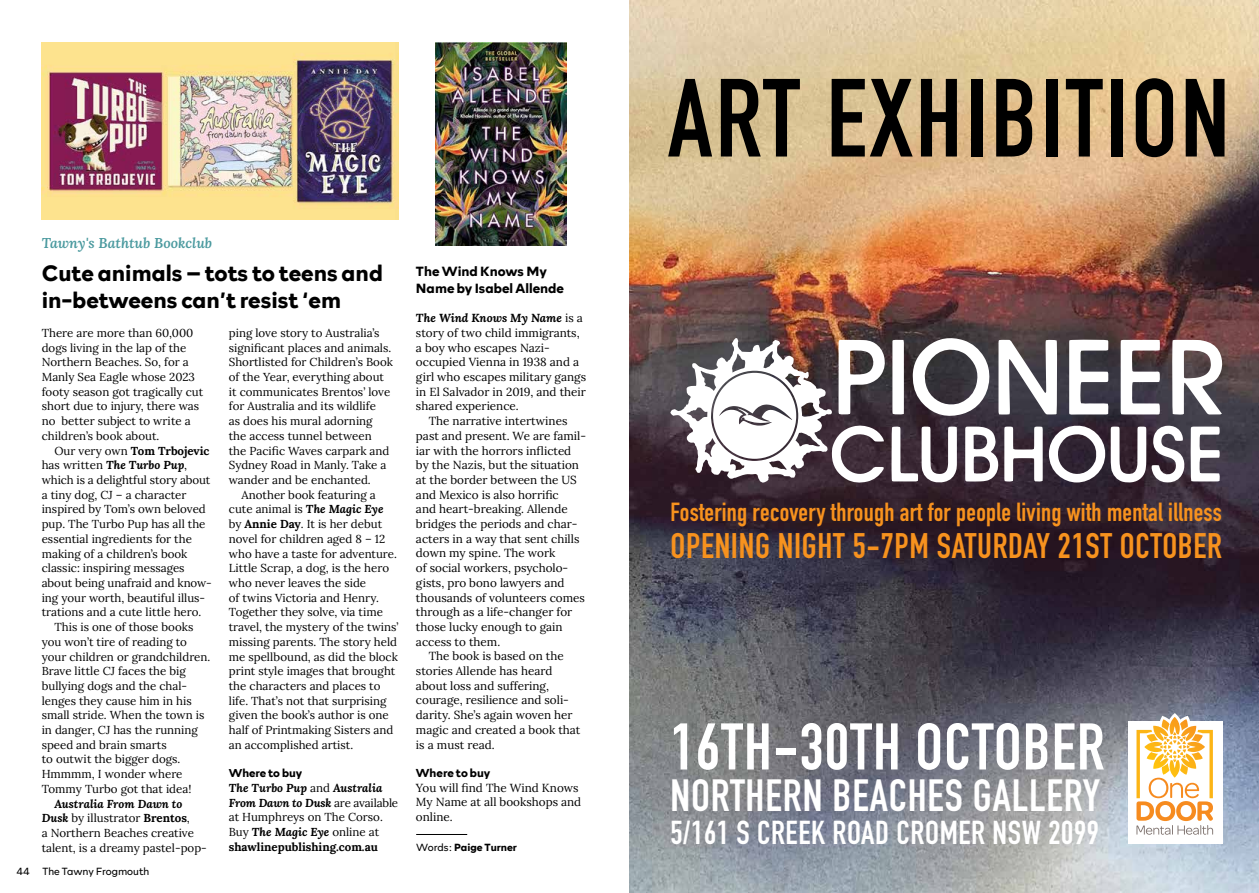
<style>
.page{position:relative;width:1259px;height:893px;background:#fff}
.page>*{position:absolute;margin:0;border:0;box-sizing:border-box;transform-origin:0 0}
.t1{font:700 109.05px "DIN Condensed";letter-spacing:.03em;color:#000}
.t2{font:700 64.8px "DIN Condensed";letter-spacing:.02em;color:#fff}
.t3{font:700 44.4px "DIN Condensed";letter-spacing:.02em;color:#fff}
.t4{font:700 34.95px "DIN Condensed";letter-spacing:.02em;color:#f7921e}
.t5{font:700 32.7px "DIN Condensed";letter-spacing:.02em;color:#fff}
.t6{font:700 25.8px "DIN Condensed";letter-spacing:.01em;color:#f7921e}
.t7{font:700 22.5px/27px "Rockford Sans";color:#000}
.t8{font:italic 600 14.25px "Lora";color:#4b9a9f}
.t9{font:700 13.5px/16.5px "Rockford Sans";color:#000}
.t10{font:11.7px/14.7px "Lora";color:#000}
.t11{font:italic 700 11.7px "Lora";color:#000}
.t12{font:700 11.7px "Rockford Sans";color:#000}
.t13{font:11.55px/14.7px "Lora";color:#000}
.t14{font:700 11.55px "Lora";color:#000}
.t15{font:700 11.55px "Rockford Sans";color:#000}
.t16{font:300 10.5px "Rockford Sans";color:#000}
.t17{font:700 10.5px "Rockford Sans";color:#000}
.s1{font-weight:400}
.s2{font-weight:700;font-style:italic}
.s3{font-weight:700}
.s4{font-weight:400;font-style:normal}
.s5{font-weight:300}
</style>
<div class="page">
<img style="left:629px;top:0;width:630px;height:893px">
<div style="left:1128px;top:721px;width:94px;height:123px;background:#fff"></div>
<svg style="left:1136px;top:713px;width:77px;height:122px"></svg>
<svg style="left:1004px;top:426px;width:38px;height:56px"></svg>
<svg style="left:912px;top:336px;width:77px;height:82px"></svg>
<svg style="left:965px;top:426px;width:33px;height:55px"></svg>
<svg style="left:891px;top:426px;width:66px;height:57px"></svg>
<svg style="left:1120px;top:340px;width:40px;height:75px"></svg>
<svg style="left:892px;top:340px;width:12px;height:75px"></svg>
<svg style="left:1069px;top:339px;width:39px;height:76px"></svg>
<svg style="left:1172px;top:340px;width:50px;height:75px"></svg>
<svg style="left:998px;top:339px;width:59px;height:76px"></svg>
<svg style="left:1190px;top:427px;width:30px;height:54px"></svg>
<svg style="left:1049px;top:425px;width:135px;height:58px"></svg>
<svg style="left:670px;top:338px;width:215px;height:145px"></svg>
<hr style="left:416px;top:834px;width:51px;height:1px;background:#000">
<img style="left:42px;top:43px;width:357px;height:176px">
<img style="left:435px;top:43px;width:132px;height:202px">
<p class="t8" style="left:42px;top:233px;width:172px">Tawny's Bathtub Bookclub</p>
<h3 class="t7" style="left:42px;top:258px;width:343px">Cute animals – tots to teens and in-betweens can’t resist ‘em</h3>
<p class="t9" style="left:416px;top:263px;width:150px">The Wind Knows My<br>Name by Isabel Allende</p>
<p class="t13" style="left:42px;top:325px;width:163px">There are more than 60,000 dogs living in the lap of the<br>Northern Beaches. So, for a<br>Manly Sea Eagle whose 2023 footy season got tragically cut short due to injury, there was no better subject to write a children’s book about.</p>
<p class="t14" style="left:54px;top:442px;width:157px"><span class="s1">Our very own</span> Tom Trbojevic</p>
<p class="t13" style="left:42px;top:457px;width:147px">has written <span class="s2">The Turbo Pup</span>,</p>
<p class="t13" style="left:42px;top:472px;width:170px">which is a delightful story about</p>
<p class="t13" style="left:42px;top:486px;width:146px">a tiny dog, CJ – a character</p>
<p class="t13" style="left:42px;top:501px;width:166px">inspired by Tom’s own beloved</p>
<p class="t13" style="left:42px;top:516px;width:165px">pup. The Turbo Pup has all the</p>
<p class="t13" style="left:42px;top:531px;width:152px">essential ingredients for the</p>
<p class="t13" style="left:42px;top:545px;width:147px">making of a children’s book</p>
<p class="t13" style="left:42px;top:560px;width:144px">classic: inspiring messages</p>
<p class="t13" style="left:42px;top:575px;width:172px">about being unafraid and know-</p>
<p class="t13" style="left:42px;top:589px;width:165px">ing your worth, beautiful illus-</p>
<p class="t13" style="left:42px;top:604px;width:161px">trations and a cute little hero.</p>
<p class="t13" style="left:54px;top:619px;width:140px">This is one of those books</p>
<p class="t13" style="left:42px;top:634px;width:147px">you won’t tire of reading to</p>
<p class="t13" style="left:42px;top:648px;width:170px">your children or grandchildren.</p>
<p class="t13" style="left:42px;top:663px;width:146px">Brave little CJ faces the big</p>
<p class="t13" style="left:42px;top:678px;width:147px">bullying dogs and the chal-</p>
<p class="t13" style="left:42px;top:692px;width:151px">lenges they cause him in his</p>
<p class="t13" style="left:42px;top:707px;width:164px">small stride. When the town is</p>
<p class="t13" style="left:42px;top:722px;width:158px">in danger, CJ has the running</p>
<p class="t13" style="left:42px;top:736px;width:126px">speed and brain smarts</p>
<p class="t13" style="left:42px;top:751px;width:140px">to outwit the bigger dogs.</p>
<p class="t13" style="left:42px;top:766px;width:142px">Hmmmm, I wonder where</p>
<p class="t13" style="left:42px;top:781px;width:151px">Tommy Turbo got that idea!</p>
<p class="t13" style="left:42px;top:795px;width:167px;text-indent:13px"><span class="s2">Australia From Dawn to<br>Dusk</span> by illustrator <span class="s3">Brentos</span>,<br>a Northern Beaches creative talent, is a dreamy pastel-pop-</p>
<p class="t16" style="left:16px;top:864px;width:135px">44 The Tawny Frogmouth</p>
<p class="t13" style="left:229px;top:325px;width:166px">ping love story to Australia’s significant places and animals.<br>Shortlisted for Children’s Book of the Year, everything about it communicates Brentos’ love for Australia and its wildlife<br>as does his mural adorning the access tunnel between<br>the Pacific Waves carpark and<br>Sydney Road in Manly. Take a wander and be enchanted.</p>
<p class="t13" style="left:229px;top:486px;width:171px;text-indent:13px">Another book featuring a cute animal is <span class="s2">The Magic Eye </span>by <span class="s3">Annie Day</span>. It is her debut novel for children aged 8 – 12 who have a taste for adventure.<br>Little Scrap, a dog, is the hero who never leaves the side<br>of twins Victoria and Henry.<br>Together they solve, via time travel, the mystery of the twins’ missing parents. The story held me spellbound, as did the block print style images that brought the characters and places to life. That’s not that surprising given the book’s author is one half of Printmaking Sisters and an accomplished artist.</p>
<p class="t15" style="left:229px;top:765px;width:75px">Where to buy</p>
<p class="t13" style="left:229px;top:780px;width:171px"><span class="s2">The Turbo Pup</span> and <span class="s2">Australia<br>From Dawn to Dusk</span> are available at Humphreys on The Corso.<br>Buy <span class="s2">The Magic Eye</span> online at <span class="s3">shawlinepublishing.com.au</span></p>
<p class="t11" style="left:416px;top:310px;width:168px">The Wind Knows My Name <span class="s4">is a</span></p>
<p class="t10" style="left:416px;top:325px;width:165px">story of two child immigrants,</p>
<p class="t10" style="left:416px;top:339px;width:135px">a boy who escapes Nazi-</p>
<p class="t10" style="left:416px;top:354px;width:165px">occupied Vienna in 1938 and a</p>
<p class="t10" style="left:416px;top:369px;width:172px">girl who escapes military gangs</p>
<p class="t10" style="left:416px;top:383px;width:171px">in El Salvador in 2019, and their</p>
<p class="t10" style="left:416px;top:398px;width:104px">shared experience.</p>
<p class="t10" style="left:429px;top:413px;width:140px">The narrative intertwines</p>
<p class="t10" style="left:416px;top:428px;width:172px">past and present. We are famil-</p>
<p class="t10" style="left:416px;top:442px;width:157px">iar with the horrors inflicted</p>
<p class="t10" style="left:416px;top:457px;width:164px">by the Nazis, but the situation</p>
<p class="t10" style="left:416px;top:472px;width:162px">at the border between the US</p>
<p class="t10" style="left:416px;top:486px;width:144px">and Mexico is also horrific</p>
<p class="t10" style="left:416px;top:501px;width:153px">and heart-breaking. Allende</p>
<p class="t10" style="left:416px;top:516px;width:163px">bridges the periods and char-</p>
<p class="t10" style="left:416px;top:530px;width:165px">acters in a way that sent chills</p>
<p class="t10" style="left:416px;top:545px;width:141px">down my spine. The work</p>
<p class="t10" style="left:416px;top:560px;width:154px">of social workers, psycholo-</p>
<p class="t10" style="left:416px;top:574px;width:150px">gists, pro bono lawyers and</p>
<p class="t10" style="left:416px;top:589px;width:171px">thousands of volunteers comes</p>
<p class="t10" style="left:416px;top:604px;width:158px">through as a life-changer for</p>
<p class="t10" style="left:416px;top:619px;width:148px">those lucky enough to gain</p>
<p class="t10" style="left:416px;top:633px;width:86px">access to them.</p>
<p class="t10" style="left:429px;top:648px;width:137px">The book is based on the</p>
<p class="t10" style="left:416px;top:663px;width:138px">stories Allende has heard</p>
<p class="t10" style="left:416px;top:677px;width:135px">about loss and suffering,</p>
<p class="t10" style="left:416px;top:692px;width:154px">courage, resilience and soli-</p>
<p class="t10" style="left:416px;top:707px;width:158px">darity. She’s again woven her</p>
<p class="t10" style="left:416px;top:721px;width:166px">magic and created a book that</p>
<p class="t10" style="left:416px;top:736px;width:80px">is a must read.</p>
<p class="t12" style="left:416px;top:764px;width:76px">Where to buy</p>
<p class="t10" style="left:416px;top:779px;width:167px">You will find The Wind Knows<br>My Name at all bookshops and online.</p>
<p class="t17" style="left:416px;top:839px;width:102px"><span class="s5">Words:</span> Paige Turner</p>
<h1 class="t1" style="left:668px;top:45px;width:563px">ART EXHIBITION</h1>
<h3 class="t6" style="left:670px;top:495px;width:553px">Fostering recovery through art for people living with mental illness</h3>
<h3 class="t4" style="left:670px;top:522px;width:553px">OPENING NIGHT 5-7PM SATURDAY 21ST OCTOBER</h3>
<h2 class="t2" style="left:670px;top:703px;width:435px">16TH-30TH OCTOBER</h2>
<h3 class="t3" style="left:670px;top:765px;width:431px">NORTHERN BEACHES GALLERY</h3>
<h3 class="t5" style="left:670px;top:810px;width:430px">5/161 S CREEK ROAD CROMER NSW 2099</h3>
</div>
